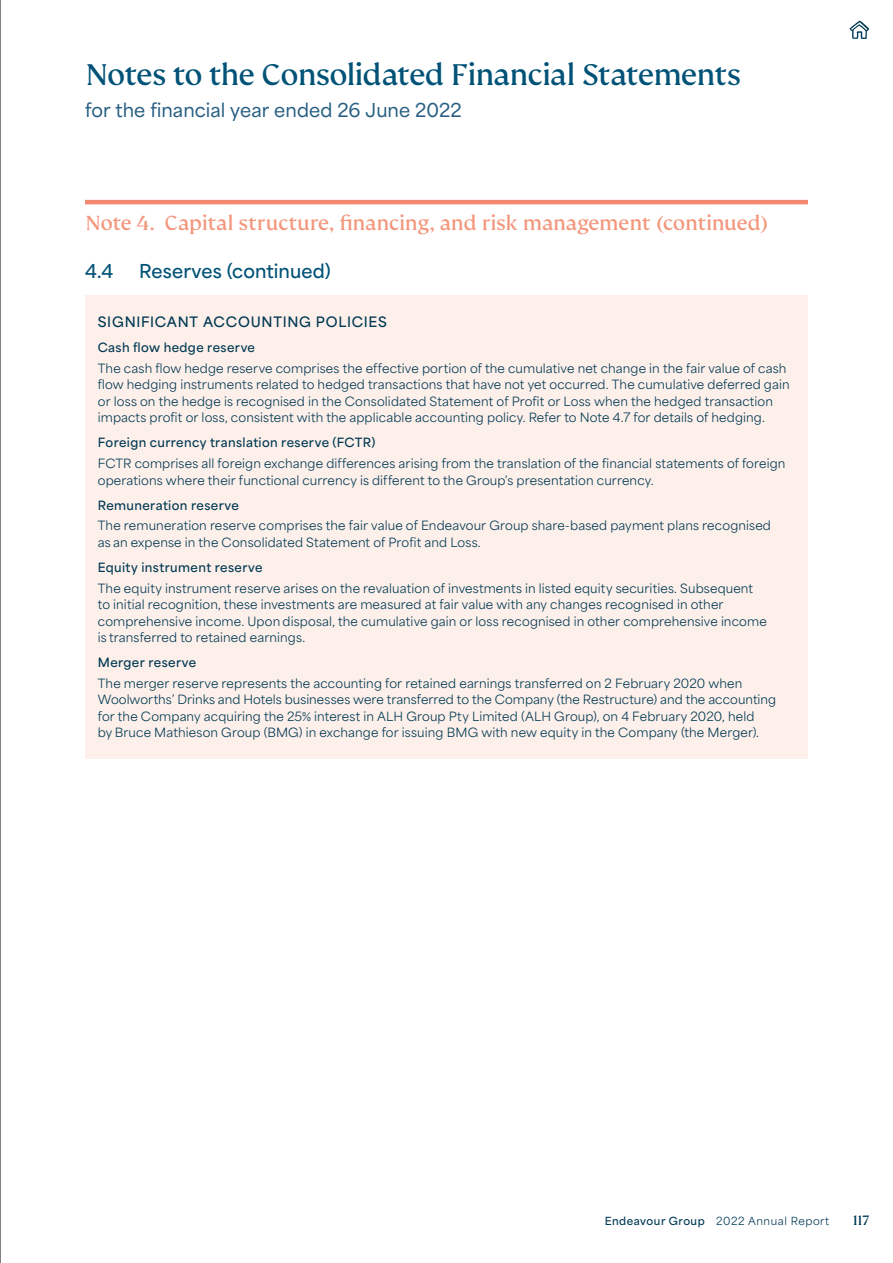
<style>
.page{position:relative;width:893px;height:1263px;background:#fff}
.page>*{position:absolute;margin:0;border:0;box-sizing:border-box;transform-origin:0 0}
.t1{font:33px "FS Kim";letter-spacing:-.02em;color:#005277}
.t2{font:22.5px "FS Kim";letter-spacing:-.005em;color:#f3967c}
.t3{font:600 18px "Area Normal";color:#265e82}
.t4{font:700 18px "Area Normal";letter-spacing:.005em;color:#005277}
.t5{font:15px "FS Kim";color:#003954}
.t6{font:700 13.5px "Area Normal";letter-spacing:.055em;color:#003954}
.t7{font:12px/16.5px "Area Normal";letter-spacing:.01em;color:#003954}
.t8{font:700 12px "Area Normal";letter-spacing:.03em;color:#003954}
.t9{font:10.5px "Area Normal";letter-spacing:.05em;color:#003954}
.s1{font-weight:700}
</style>
<div class="page">
<div style="left:85px;top:295px;width:723px;height:464px;background:#fdefe9"></div>
<hr style="left:85px;top:200px;width:723px;height:4px;background:#f1896e">
<svg style="left:849px;top:20px;width:20px;height:19px"></svg>
<hr style="left:0;top:0;width:1px;height:1263px;background:#000">
<h1 class="t1" style="left:85px;top:56px;width:657px">Notes to the Consolidated Financial Statements</h1>
<h3 class="t3" style="left:85px;top:94px;width:378px">for the financial year ended 26 June 2022</h3>
<h2 class="t2" style="left:85px;top:210px;width:686px">Note 4. Capital structure, financing, and risk management (continued)</h2>
<h3 class="t4" style="left:85px;top:255px;width:30px">4.4</h3>
<h3 class="t4" style="left:139px;top:255px;width:193px">Reserves (continued)</h3>
<p class="t6" style="left:98px;top:310px;width:290px">SIGNIFICANT ACCOUNTING POLICIES</p>
<p class="t8" style="left:98px;top:337px;width:159px">Cash flow hedge reserve</p>
<p class="t7" style="left:98px;top:358px;width:693px">The cash flow hedge reserve comprises the effective portion of the cumulative net change in the fair value of cash flow hedging instruments related to hedged transactions that have not yet occurred. The cumulative deferred gain or loss on the hedge is recognised in the Consolidated Statement of Profit or Loss when the hedged transaction impacts profit or loss, consistent with the applicable accounting policy. Refer to Note 4.7 for details of hedging.</p>
<p class="t8" style="left:98px;top:432px;width:279px">Foreign currency translation reserve (FCTR)</p>
<p class="t7" style="left:98px;top:454px;width:689px">FCTR comprises all foreign exchange differences arising from the translation of the financial statements of foreign operations where their functional currency is different to the Group’s presentation currency.</p>
<p class="t8" style="left:98px;top:494px;width:143px">Remuneration reserve</p>
<p class="t7" style="left:98px;top:516px;width:675px">The remuneration reserve comprises the fair value of Endeavour Group share-based payment plans recognised as an expense in the Consolidated Statement of Profit and Loss.</p>
<p class="t8" style="left:98px;top:556px;width:166px">Equity instrument reserve</p>
<p class="t7" style="left:98px;top:578px;width:671px">The equity instrument reserve arises on the revaluation of investments in listed equity securities. Subsequent to initial recognition, these investments are measured at fair value with any changes recognised in other comprehensive income. Upon disposal, the cumulative gain or loss recognised in other comprehensive income is transferred to retained earnings.</p>
<p class="t8" style="left:98px;top:652px;width:100px">Merger reserve</p>
<p class="t7" style="left:98px;top:673px;width:680px">The merger reserve represents the accounting for retained earnings transferred on 2 February 2020 when Woolworths’ Drinks and Hotels businesses were transferred to the Company (the Restructure) and the accounting for the Company acquiring the 25% interest in ALH Group Pty Limited (ALH Group), on 4 February 2020, held<br>by Bruce Mathieson Group (BMG) in exchange for issuing BMG with new equity in the Company (the Merger).</p>
<p class="t9" style="left:605px;top:1211px;width:226px"><span class="s1">Endeavour Group</span> 2022 Annual Report</p>
<p class="t5" style="left:853px;top:1212px;width:18px">117</p>
</div>
